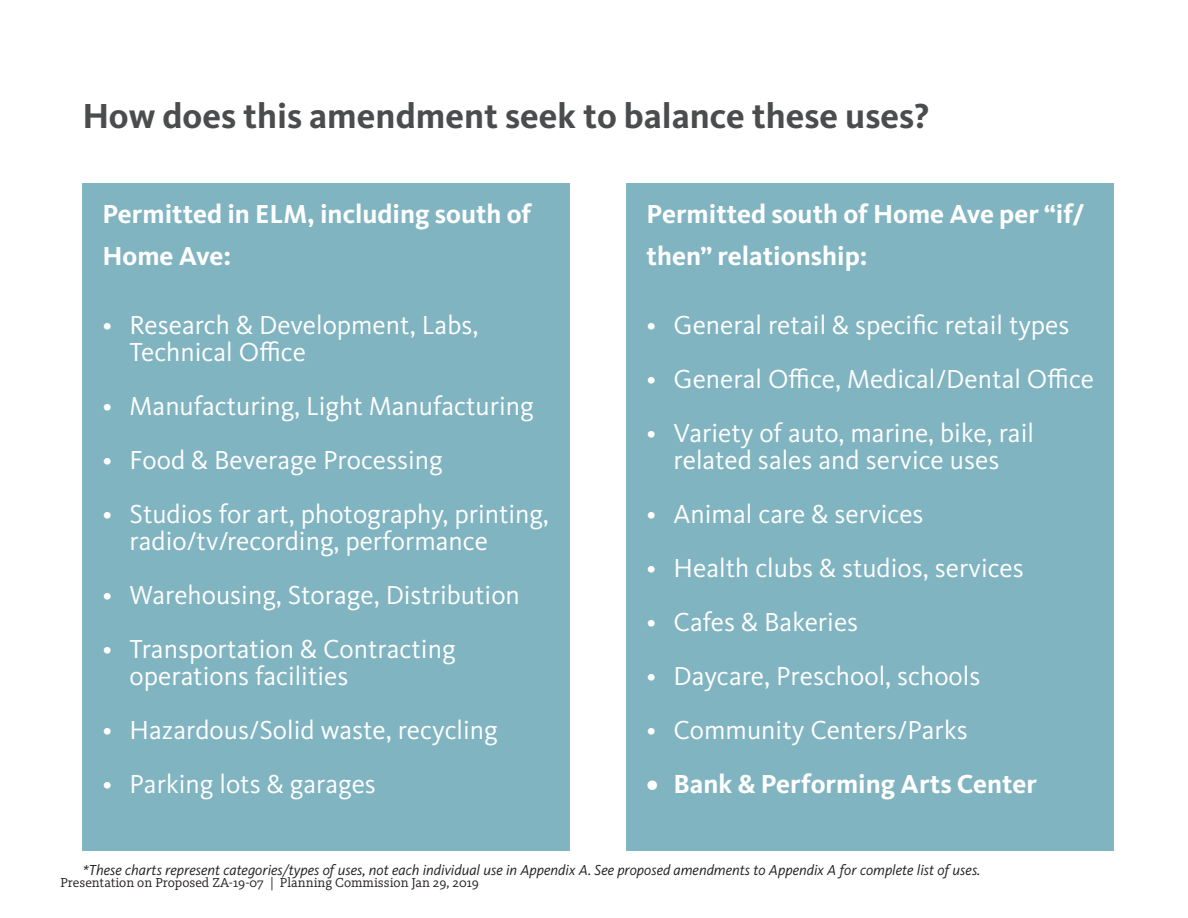
<style>
.page{position:relative;width:1188px;height:918px;background:#fff}
.page>*{position:absolute;margin:0;border:0;box-sizing:border-box;transform-origin:0 0}
.t1{font:700 36px "Kievit OT";color:#4b4c4d}
.t2{font:27px/27px "Kievit OT";color:#fff}
.t3{font:700 27px/42px "Kievit OT";color:#fff}
.t4{font:italic 15px "Kievit OT";color:#231f20}
.t5{font:13.5px "Kievit Slab Pro";color:#231f20}
</style>
<div class="page">
<div style="left:82px;top:183px;width:488px;height:667px;background:#81b4c1"></div>
<div style="left:626px;top:183px;width:488px;height:667px;background:#81b4c1"></div>
<p class="t1" style="left:82px;top:95px;width:848px">How does this amendment seek to balance these uses?</p>
<p class="t3" style="left:103px;top:193px;width:430px">Permitted in ELM, including south of<br>Home Ave:</p>
<p class="t2" style="left:130px;top:312px;width:350px;text-indent:-27px">• Research &amp; Development, Labs,<br>Technical Office</p>
<p class="t2" style="left:103px;top:393px;width:433px">• Manufacturing, Light Manufacturing</p>
<p class="t2" style="left:103px;top:447px;width:342px">• Food &amp; Beverage Processing</p>
<p class="t2" style="left:130px;top:501px;width:421px;text-indent:-27px">• Studios for art, photography, printing, radio/tv/recording, performance</p>
<p class="t2" style="left:103px;top:582px;width:419px">• Warehousing, Storage, Distribution</p>
<p class="t2" style="left:130px;top:636px;width:328px;text-indent:-27px">• Transportation &amp; Contracting operations facilities</p>
<p class="t2" style="left:103px;top:717px;width:397px">• Hazardous/Solid waste, recycling</p>
<p class="t2" style="left:103px;top:771px;width:275px">• Parking lots &amp; garages</p>
<p class="t3" style="left:647px;top:193px;width:439px">Permitted south of Home Ave per “if/ then” relationship:</p>
<p class="t2" style="left:647px;top:312px;width:424px">• General retail &amp; specific retail types</p>
<p class="t2" style="left:647px;top:366px;width:449px">• General Office, Medical/Dental Office</p>
<p class="t2" style="left:647px;top:420px;width:389px;text-align:center">• Variety of auto, marine, bike, rail related sales and service uses</p>
<p class="t2" style="left:647px;top:501px;width:278px">• Animal care &amp; services</p>
<p class="t2" style="left:647px;top:555px;width:379px">• Health clubs &amp; studios, services</p>
<p class="t2" style="left:647px;top:609px;width:213px">• Cafes &amp; Bakeries</p>
<p class="t2" style="left:647px;top:663px;width:335px">• Daycare, Preschool, schools</p>
<p class="t2" style="left:647px;top:717px;width:323px">• Community Centers/Parks</p>
<p class="t3" style="left:647px;top:763px;width:392px">• Bank &amp; Performing Arts Center</p>
<p class="t4" style="left:82px;top:862px;width:900px">*These charts represent categories/types of uses, not each individual use in Appendix A. See proposed amendments to Appendix A for complete list of uses.</p>
<p class="t5" style="left:60px;top:875px;width:420px">Presentation on Proposed ZA-19-07 | Planning Commission Jan 29, 2019</p>
</div>
